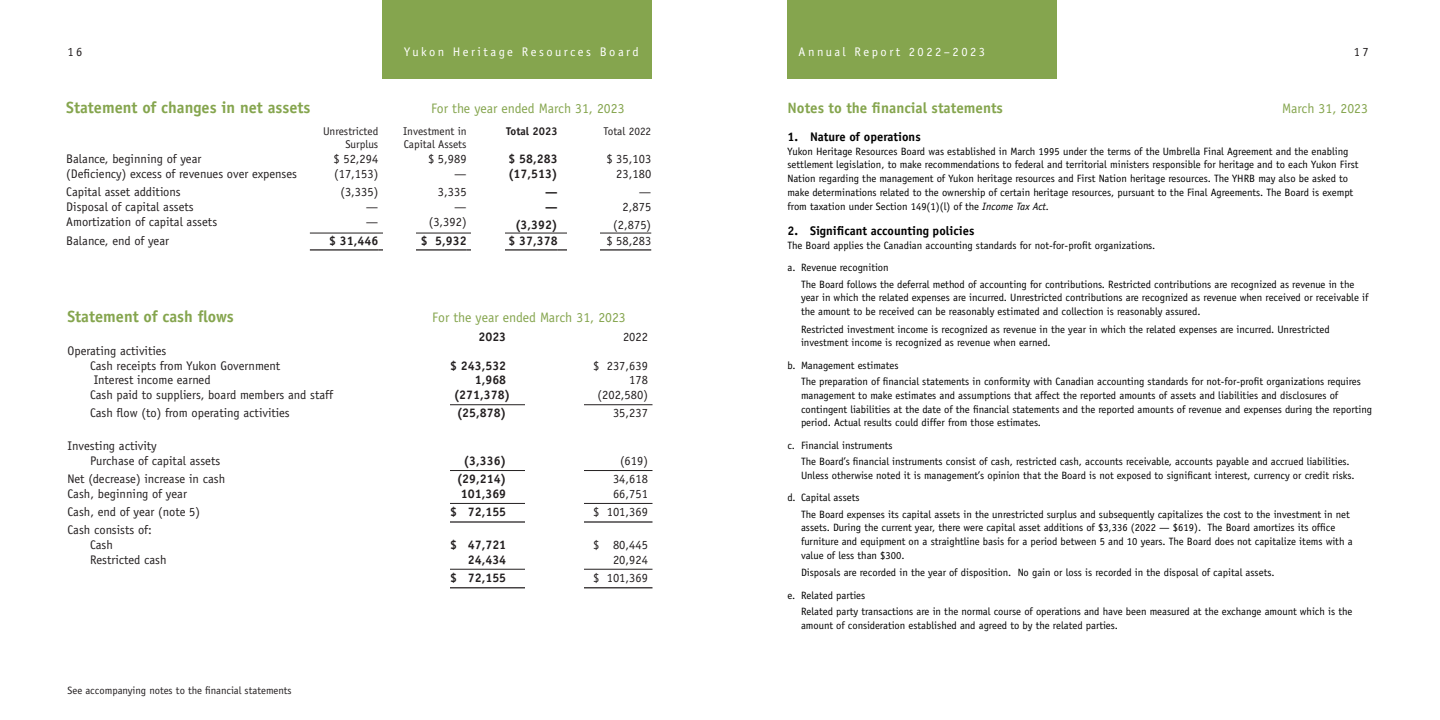
<style>
.page{position:relative;width:1440px;height:720px;background:#fff}
.page>*{position:absolute;margin:0;border:0;box-sizing:border-box;transform-origin:0 0}
.t1{font:700 16.25px "Officina Sans";color:#85a54e}
.t2{font:700 15px "Officina Sans";color:#85a54e}
.t3{font:13.75px "Officina Sans";color:#85a54e}
.t4{font:12.5px/14.6px "Officina Sans";color:#231f20}
.t5{font:700 12.5px "Officina Sans";color:#231f20}
.t6{font:700 12.5px "Officina Sans";color:#000}
.t7{font:12.5px "Officina Sans";letter-spacing:.2em;color:#fff}
.t8{font:11.25px/13.8px "Officina Sans";color:#231f20;text-align:right}
.t9{font:700 11.25px "Officina Sans";color:#231f20}
.t10{font:10.62px/13.8px "Officina Sans";color:#000}
.t11{font:10.62px "Officina Sans";color:#231f20}
.s1{font-style:italic}
</style>
<div class="page">
<div style="left:382px;top:0;width:270px;height:79px;background:#85a54e"></div>
<div style="left:788px;top:0;width:270px;height:79px;background:#85a54e"></div>
<hr style="left:310px;top:249px;width:68px;height:2px;background:#231f20">
<hr style="left:378px;top:249px;width:89px;height:2px;background:#231f20">
<hr style="left:467px;top:249px;width:91px;height:2px;background:#231f20">
<hr style="left:558px;top:249px;width:93px;height:2px;background:#231f20">
<hr style="left:310px;top:233px;width:341px;height:1px;background:#231f20">
<hr style="left:450px;top:404px;width:202px;height:1px;background:#231f20">
<hr style="left:450px;top:470px;width:202px;height:1px;background:#231f20">
<hr style="left:450px;top:503px;width:202px;height:1px;background:#231f20">
<hr style="left:450px;top:521px;width:202px;height:2px;background:#231f20">
<hr style="left:450px;top:569px;width:202px;height:1px;background:#231f20">
<hr style="left:450px;top:587px;width:202px;height:1px;background:#231f20">
<div style="left:471px;top:152px;width:34px;height:106px;background:#fff"></div>
<div style="left:383px;top:154px;width:33px;height:104px;background:#fff"></div>
<div style="left:567px;top:154px;width:33px;height:104px;background:#fff"></div>
<div style="left:525px;top:339px;width:59px;height:254px;background:#fff"></div>
<p class="t4" style="left:68px;top:46px;width:16px">16</p>
<p class="t7" style="left:404px;top:47px;width:236px">Yukon Heritage Resources Board</p>
<p class="t7" style="left:799px;top:47px;width:188px">Annual Report 2022–2023</p>
<p class="t4" style="left:1354px;top:46px;width:16px">17</p>
<h1 class="t1" style="left:66px;top:101px;width:246px">Statement of changes in net assets</h1>
<p class="t3" style="left:431px;top:103px;width:195px">For the year ended March 31, 2023</p>
<p class="t8" style="left:323px;top:125px;width:57px">Unrestricted<br>Surplus</p>
<p class="t8" style="left:403px;top:125px;width:65px;text-align:left">Investment in<br>Capital Assets</p>
<p class="t9" style="left:506px;top:126px;width:53px">Total 2023</p>
<p class="t8" style="left:603px;top:125px;width:49px">Total 2022</p>
<p class="t4" style="left:66px;top:153px;width:137px">Balance, beginning of year</p>
<p class="t4" style="left:333px;top:153px;width:46px">$ 52,294</p>
<p class="t4" style="left:428px;top:153px;width:40px">$ 5,989</p>
<p class="t5" style="left:509px;top:154px;width:51px">$ 58,283</p>
<p class="t4" style="left:606px;top:153px;width:46px">$ 35,103</p>
<p class="t4" style="left:66px;top:168px;width:232px">(Deficiency) excess of revenues over expenses</p>
<p class="t4" style="left:334px;top:168px;width:46px">(17,153)</p>
<p class="t4" style="left:454px;top:168px;width:14px">—</p>
<p class="t5" style="left:508px;top:169px;width:51px">(17,513)</p>
<p class="t4" style="left:616px;top:168px;width:36px">23,180</p>
<p class="t4" style="left:66px;top:185px;width:116px">Capital asset additions</p>
<p class="t4" style="left:340px;top:185px;width:39px">(3,335)</p>
<p class="t4" style="left:438px;top:185px;width:30px">3,335</p>
<p class="t5" style="left:545px;top:187px;width:14px">—</p>
<p class="t4" style="left:639px;top:185px;width:14px">—</p>
<p class="t4" style="left:66px;top:201px;width:129px">Disposal of capital assets</p>
<p class="t4" style="left:366px;top:201px;width:14px">—</p>
<p class="t4" style="left:454px;top:201px;width:14px">—</p>
<p class="t5" style="left:545px;top:202px;width:14px">—</p>
<p class="t4" style="left:623px;top:201px;width:30px">2,875</p>
<p class="t4" style="left:66px;top:216px;width:152px">Amortization of capital assets</p>
<p class="t4" style="left:366px;top:216px;width:14px">—</p>
<p class="t4" style="left:429px;top:216px;width:39px">(3,392)</p>
<p class="t5" style="left:515px;top:219px;width:44px">(3,392)</p>
<p class="t4" style="left:613px;top:218px;width:39px">(2,875)</p>
<p class="t4" style="left:66px;top:234px;width:104px">Balance, end of year</p>
<p class="t5" style="left:329px;top:236px;width:51px">$ 31,446</p>
<p class="t5" style="left:421px;top:236px;width:47px">$ 5,932</p>
<p class="t5" style="left:509px;top:236px;width:51px">$ 37,378</p>
<p class="t4" style="left:606px;top:234px;width:46px">$ 58,283</p>
<h1 class="t1" style="left:68px;top:310px;width:168px">Statement of cash flows</h1>
<p class="t3" style="left:432px;top:312px;width:195px">For the year ended March 31, 2023</p>
<p class="t5" style="left:478px;top:332px;width:29px">2023</p>
<p class="t4" style="left:623px;top:331px;width:27px">2022</p>
<p class="t4" style="left:90px;top:345px;width:192px;text-indent:-22px">Operating activities<br>Cash receipts from Yukon Government</p>
<p class="t5" style="left:450px;top:360px;width:57px">$ 243,532</p>
<p class="t4" style="left:593px;top:359px;width:56px">$ 237,639</p>
<p class="t4" style="left:94px;top:374px;width:118px">Interest income earned</p>
<p class="t5" style="left:475px;top:375px;width:33px">1,968</p>
<p class="t4" style="left:629px;top:374px;width:20px">178</p>
<p class="t4" style="left:90px;top:389px;width:245px">Cash paid to suppliers, board members and staff</p>
<p class="t5" style="left:454px;top:390px;width:58px">(271,378)</p>
<p class="t4" style="left:598px;top:389px;width:52px">(202,580)</p>
<p class="t4" style="left:90px;top:407px;width:201px">Cash flow (to) from operating activities</p>
<p class="t5" style="left:457px;top:408px;width:51px">(25,878)</p>
<p class="t4" style="left:613px;top:407px;width:36px">35,237</p>
<p class="t4" style="left:90px;top:440px;width:132px;text-indent:-22px">Investing activity<br>Purchase of capital assets</p>
<p class="t5" style="left:464px;top:456px;width:44px">(3,336)</p>
<p class="t4" style="left:620px;top:454px;width:30px">(619)</p>
<p class="t4" style="left:68px;top:473px;width:159px">Net (decrease) increase in cash</p>
<p class="t5" style="left:457px;top:474px;width:51px">(29,214)</p>
<p class="t4" style="left:613px;top:473px;width:36px">34,618</p>
<p class="t4" style="left:68px;top:487px;width:121px">Cash, beginning of year</p>
<p class="t5" style="left:461px;top:488px;width:47px">101,369</p>
<p class="t4" style="left:613px;top:487px;width:36px">66,751</p>
<p class="t4" style="left:68px;top:506px;width:134px">Cash, end of year (note 5)</p>
<p class="t5" style="left:450px;top:507px;width:57px">$ 72,155</p>
<p class="t4" style="left:593px;top:506px;width:56px">$ 101,369</p>
<p class="t4" style="left:90px;top:524px;width:63px;text-indent:-22px">Cash consists of:<br>Cash</p>
<p class="t5" style="left:450px;top:540px;width:57px">$ 47,721</p>
<p class="t4" style="left:593px;top:538px;width:56px">$ 80,445</p>
<p class="t4" style="left:90px;top:553px;width:78px">Restricted cash</p>
<p class="t5" style="left:468px;top:554px;width:40px">24,434</p>
<p class="t4" style="left:613px;top:553px;width:36px">20,924</p>
<p class="t5" style="left:450px;top:573px;width:57px">$ 72,155</p>
<p class="t4" style="left:593px;top:571px;width:56px">$ 101,369</p>
<p class="t11" style="left:68px;top:686px;width:226px">See accompanying notes to the financial statements</p>
<h2 class="t2" style="left:788px;top:101px;width:217px">Notes to the financial statements</h2>
<p class="t3" style="left:1282px;top:102px;width:87px">March 31, 2023</p>
<p class="t6" style="left:788px;top:132px;width:135px">1. Nature of operations</p>
<p class="t10" style="left:788px;top:145px;width:573px">Yukon Heritage Resources Board was established in March 1995 under the terms of the Umbrella Final Agreement and the enabling settlement legislation, to make recommendations to federal and territorial ministers responsible for heritage and to each Yukon First Nation regarding the management of Yukon heritage resources and First Nation heritage resources. The YHRB may also be asked to make determinations related to the ownership of certain heritage resources, pursuant to the Final Agreements. The Board is exempt from taxation under Section 149(1)(l) of the <span class="s1">Income Tax Act.</span></p>
<p class="t6" style="left:788px;top:226px;width:188px">2. Significant accounting policies</p>
<p class="t10" style="left:788px;top:235px;width:369px;line-height:22.5px">The Board applies the Canadian accounting standards for not-for-profit organizations. a. Revenue recognition</p>
<p class="t10" style="left:801px;top:278px;width:569px">The Board follows the deferral method of accounting for contributions. Restricted contributions are recognized as revenue in the year in which the related expenses are incurred. Unrestricted contributions are recognized as revenue when received or receivable if the amount to be received can be reasonably estimated and collection is reasonably assured.</p>
<p class="t10" style="left:801px;top:323px;width:530px">Restricted investment income is recognized as revenue in the year in which the related expenses are incurred. Unrestricted investment income is recognized as revenue when earned.</p>
<p class="t10" style="left:801px;top:358px;width:562px;line-height:16.2px;text-indent:-13px">b. Management estimates<br>The preparation of financial statements in conformity with Canadian accounting standards for not-for-profit organizations requires</p>
<p class="t10" style="left:801px;top:389px;width:573px">management to make estimates and assumptions that affect the reported amounts of assets and liabilities and disclosures of contingent liabilities at the date of the financial statements and the reported amounts of revenue and expenses during the reporting period. Actual results could differ from those estimates.</p>
<p class="t10" style="left:801px;top:438px;width:550px;line-height:16.2px;text-indent:-13px">c. Financial instruments<br>The Board’s financial instruments consist of cash, restricted cash, accounts receivable, accounts payable and accrued liabilities.</p>
<p class="t10" style="left:788px;top:465px;width:569px;line-height:22.5px;text-indent:13px">Unless otherwise noted it is management’s opinion that the Board is not exposed to significant interest, currency or credit risks. d. Capital assets</p>
<p class="t10" style="left:801px;top:508px;width:553px">The Board expenses its capital assets in the unrestricted surplus and subsequently capitalizes the cost to the investment in net assets. During the current year, there were capital asset additions of $3,336 (2022 — $619). The Board amortizes its office furniture and equipment on a straightline basis for a period between 5 and 10 years. The Board does not capitalize items with a value of less than $300.</p>
<p class="t10" style="left:788px;top:562px;width:489px;line-height:22.5px;text-indent:13px">Disposals are recorded in the year of disposition. No gain or loss is recorded in the disposal of capital assets. e. Related parties</p>
<p class="t10" style="left:801px;top:605px;width:553px">Related party transactions are in the normal course of operations and have been measured at the exchange amount which is the amount of consideration established and agreed to by the related parties.</p>
</div>
